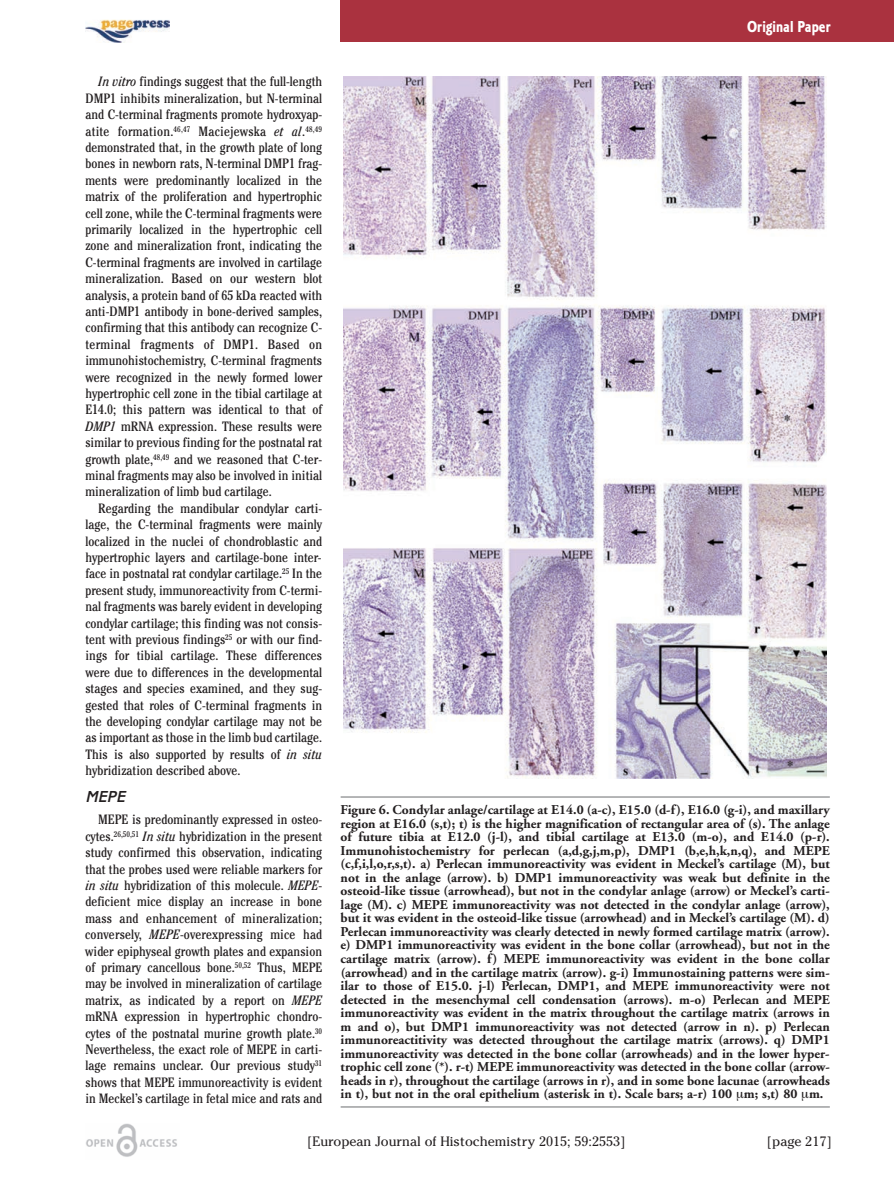
<style>
.page{position:relative;width:894px;height:1192px;background:#fff}
.page>*{position:absolute;margin:0;border:0;box-sizing:border-box;transform-origin:0 0}
.t1{font:16.5px "Corinthian Bold Condensed Plain";color:#fff}
.t2{font:italic 16.5px "Corinthian Medium Plain";color:#231f20}
.t3{font:condensed 13.5px/16.4px "Cheltenham";color:#231f20;text-align:justify}
.t4{font:700 13.5px/13.5px "Adobe Garamond";color:#231f20;text-align:justify}
.t5{font:13.5px "Cheltenham";color:#231f20}
.s1{font-style:italic}
</style>
<div class="page">
<div style="left:341px;top:0;width:553px;height:42px;background:#aa323f"></div>
<img style="left:86px;top:1123px;width:91px;height:34px">
<img style="left:85px;top:19px;width:85px;height:24px">
<hr style="left:341px;top:796px;width:488px;height:1px;background:#6c6d70">
<hr style="left:341px;top:1106px;width:488px;height:1px;background:#6c6d70">
<img style="left:344px;top:76px;width:482px;height:702px">
<p class="t3" style="left:85px;top:75px;width:238px;text-indent:13px"><span class="s1">In vitro</span> findings suggest that the full-length DMP1 inhibits mineralization, but N-terminal and C-terminal fragments promote hydroxyap&shy;atite formation.<sup>46,47</sup> Maciejewska <span class="s1">et al</span>.<sup>48,49 </sup>demonstrated that, in the growth plate of long bones in newborn rats, N-terminal DMP1 frag&shy;ments were predominantly localized in the matrix of the proliferation and hypertrophic cell zone, while the C-terminal fragments were primarily localized in the hypertrophic cell zone and mineralization front, indicating the C-terminal fragments are involved in cartilage mineralization. Based on our western blot analysis, a protein band of 65 kDa reacted with anti-DMP1 antibody in bone-derived samples, confirming that this antibody can recognize C&shy;terminal fragments of DMP1. Based on immunohistochemistry, C-terminal fragments were recognized in the newly formed lower hypertrophic cell zone in the tibial cartilage at E14.0; this pattern was identical to that of <span class="s1">DMP1</span> mRNA expression. These results were similar to previous finding for the postnatal rat growth plate,<sup>48,49</sup> and we reasoned that C-ter&shy;minal fragments may also be involved in initial mineralization of limb bud cartilage.</p>
<p class="t3" style="left:85px;top:501px;width:238px;text-indent:13px">Regarding the mandibular condylar carti&shy;lage, the C-terminal fragments were mainly localized in the nuclei of chondroblastic and hypertrophic layers and cartilage-bone inter&shy;face in postnatal rat condylar cartilage.<sup>25</sup> In the present study, immunoreactivity from C-termi&shy;nal fragments was barely evident in developing condylar cartilage; this finding was not consis&shy;tent with previous findings<sup>25</sup> or with our find&shy;ings for tibial cartilage. These differences were due to differences in the developmental stages and species examined, and they sug&shy;gested that roles of C-terminal fragments in the developing condylar cartilage may not be as important as those in the limb bud cartilage.<br>This is also supported by results of <span class="s1">in situ </span>hybridization described above.</p>
<p class="t2" style="left:85px;top:790px;width:45px">MEPE</p>
<p class="t3" style="left:85px;top:812px;width:238px;text-indent:13px">MEPE is predominantly expressed in osteo&shy;cytes.<sup>26,50,51</sup> <span class="s1">In situ</span> hybridization in the present study confirmed this observation, indicating that the probes used were reliable markers for <span class="s1">in situ</span> hybridization of this molecule. <span class="s1">MEPE&shy;</span>deficient mice display an increase in bone mass and enhancement of mineralization; conversely, <span class="s1">MEPE</span>-overexpressing mice had wider epiphyseal growth plates and expansion of primary cancellous bone.<sup>50,52</sup> Thus, MEPE may be involved in mineralization of cartilage matrix, as indicated by a report on <span class="s1">MEPE </span>mRNA expression in hypertrophic chondro&shy;cytes of the postnatal murine growth plate.<sup>30<br></sup>Nevertheless, the exact role of MEPE in carti&shy;lage remains unclear. Our previous study<sup>31 </sup>shows that MEPE immunoreactivity is evident in Meckel’s cartilage in fetal mice and rats and</p>
<p class="t1" style="left:747px;top:21px;width:85px">Original Paper</p>
<p class="t4" style="left:340px;top:804px;width:491px">Figure 6. Condylar anlage/cartilage at E14.0 (a-c), E15.0 (d-f), E16.0 (g-i), and maxillary region at E16.0 (s,t); t) is the higher magnification of rectangular area of (s). The anlage of future tibia at E12.0 (j-l), and tibial cartilage at E13.0 (m-o), and E14.0 (p-r).<br>Immunohistochemistry for perlecan (a,d,g,j,m,p), DMP1 (b,e,h,k,n,q), and MEPE (c,f,i,l,o,r,s,t). a) Perlecan immunoreactivity was evident in Meckel’s cartilage (M), but not in the anlage (arrow). b) DMP1 immunoreactivity was weak but definite in the osteoid-like tissue (arrowhead), but not in the condylar anlage (arrow) or Meckel’s carti&shy;lage (M). c) MEPE immunoreactivity was not detected in the condylar anlage (arrow), but it was evident in the osteoid-like tissue (arrowhead) and in Meckel’s cartilage (M). d)<br>Perlecan immunoreactivity was clearly detected in newly formed cartilage matrix (arrow). e) DMP1 immunoreactivity was evident in the bone collar (arrowhead), but not in the cartilage matrix (arrow). f) MEPE immunoreactivity was evident in the bone collar (arrowhead) and in the cartilage matrix (arrow). g-i) Immunostaining patterns were sim&shy;ilar to those of E15.0. j-l) Perlecan, DMP1, and MEPE immunoreactivity were not detected in the mesenchymal cell condensation (arrows). m-o) Perlecan and MEPE immunoreactivity was evident in the matrix throughout the cartilage matrix (arrows in m and o), but DMP1 immunoreactivity was not detected (arrow in n). p) Perlecan immunoreactitivity was detected throughout the cartilage matrix (arrows). q) DMP1 immunoreactivity was detected in the bone collar (arrowheads) and in the lower hyper&shy;trophic cell zone (*). r-t) MEPE immunoreactivity was detected in the bone collar (arrow&shy;heads in r), throughout the cartilage (arrows in r), and in some bone lacunae (arrowheads in t), but not in the oral epithelium (asterisk in t). Scale bars; a-r) 100 m; s,t) 80 m.</p>
<p class="t5" style="left:307px;top:1133px;width:320px">[European Journal of Histochemistry 2015; 59:2553]</p>
<p class="t5" style="left:767px;top:1133px;width:66px">[page 217]</p>
</div>
